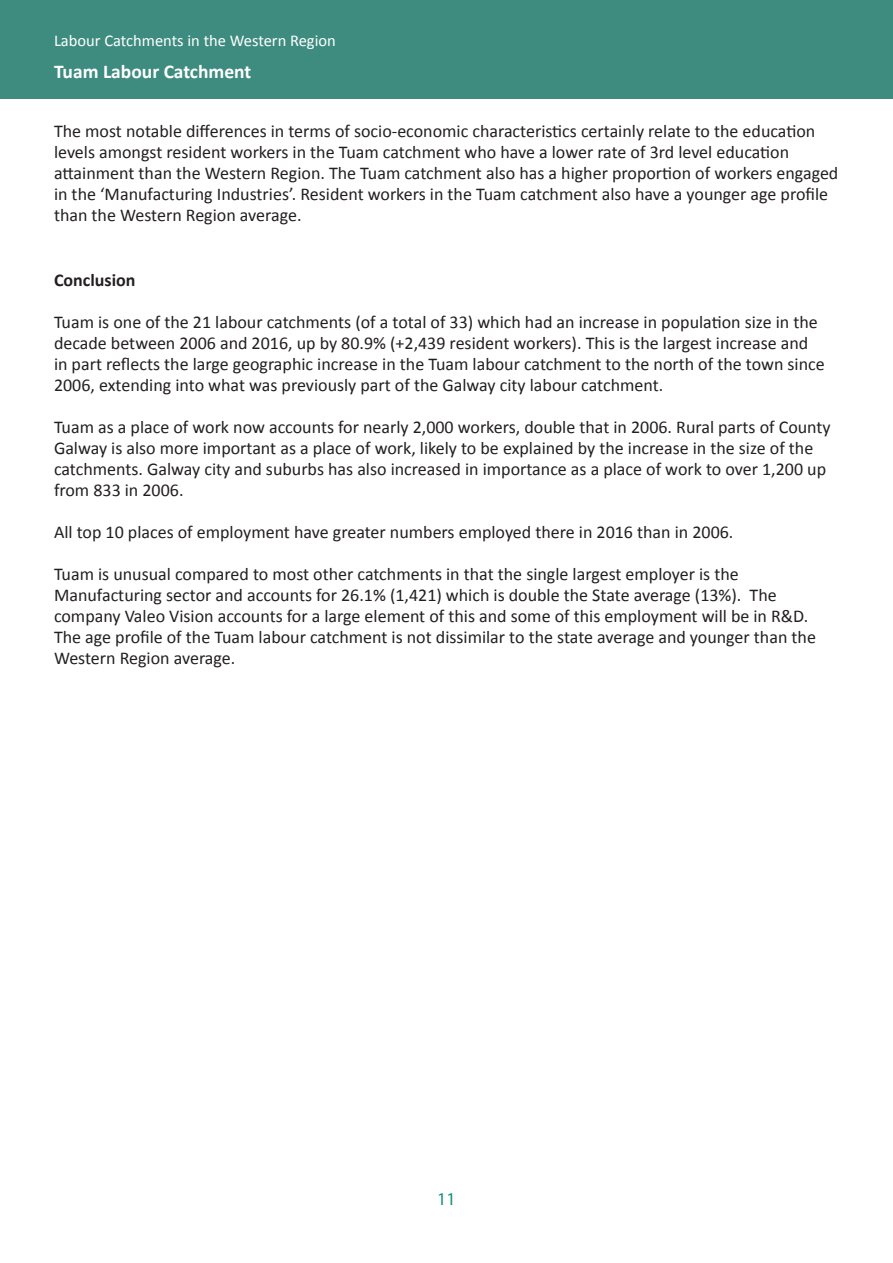
<style>
.page{position:relative;width:893px;height:1263px;background:#fff}
.page>*{position:absolute;margin:0;border:0;box-sizing:border-box;transform-origin:0 0}
.t1{font:700 19.5px "Calibri";color:#fff}
.t2{font:18px/21px "Calibri";color:#231f20}
.t3{font:700 18px "Calibri";color:#231f20}
.t4{font:18px "Myriad Pro";color:#149079}
.t5{font:16.5px "Calibri";color:#fff}
</style>
<div class="page">
<div style="left:0;top:0;width:893px;height:99px;background:#3e8c7f"></div>
<p class="t5" style="left:54px;top:30px;width:283px">Labour Catchments in the Western Region</p>
<p class="t1" style="left:54px;top:59px;width:199px">Tuam Labour Catchment</p>
<p class="t2" style="left:54px;top:120px;width:786px">The most notable differences in terms of socio-economic characteristics certainly relate to the education levels amongst resident workers in the Tuam catchment who have a lower rate of 3rd level education attainment than the Western Region. The Tuam catchment also has a higher proportion of workers engaged in the ‘Manufacturing Industries’. Resident workers in the Tuam catchment also have a younger age profile than the Western Region average.</p>
<p class="t3" style="left:54px;top:268px;width:83px">Conclusion</p>
<p class="t2" style="left:54px;top:312px;width:772px">Tuam is one of the 21 labour catchments (of a total of 33) which had an increase in population size in the decade between 2006 and 2016, up by 80.9% (+2,439 resident workers). This is the largest increase and in part reflects the large geographic increase in the Tuam labour catchment to the north of the town since 2006, extending into what was previously part of the Galway city labour catchment.</p>
<p class="t2" style="left:54px;top:417px;width:778px">Tuam as a place of work now accounts for nearly 2,000 workers, double that in 2006. Rural parts of County Galway is also more important as a place of work, likely to be explained by the increase in the size of the catchments. Galway city and suburbs has also increased in importance as a place of work to over 1,200 up from 833 in 2006.</p>
<p class="t2" style="left:54px;top:522px;width:681px">All top 10 places of employment have greater numbers employed there in 2016 than in 2006.</p>
<p class="t2" style="left:54px;top:564px;width:763px">Tuam is unusual compared to most other catchments in that the single largest employer is the Manufacturing sector and accounts for 26.1% (1,421) which is double the State average (13%). The company Valeo Vision accounts for a large element of this and some of this employment will be in R&amp;D.<br>The age profile of the Tuam labour catchment is not dissimilar to the state average and younger than the Western Region average.</p>
<p class="t4" style="left:437px;top:1187px;width:20px">11</p>
</div>
